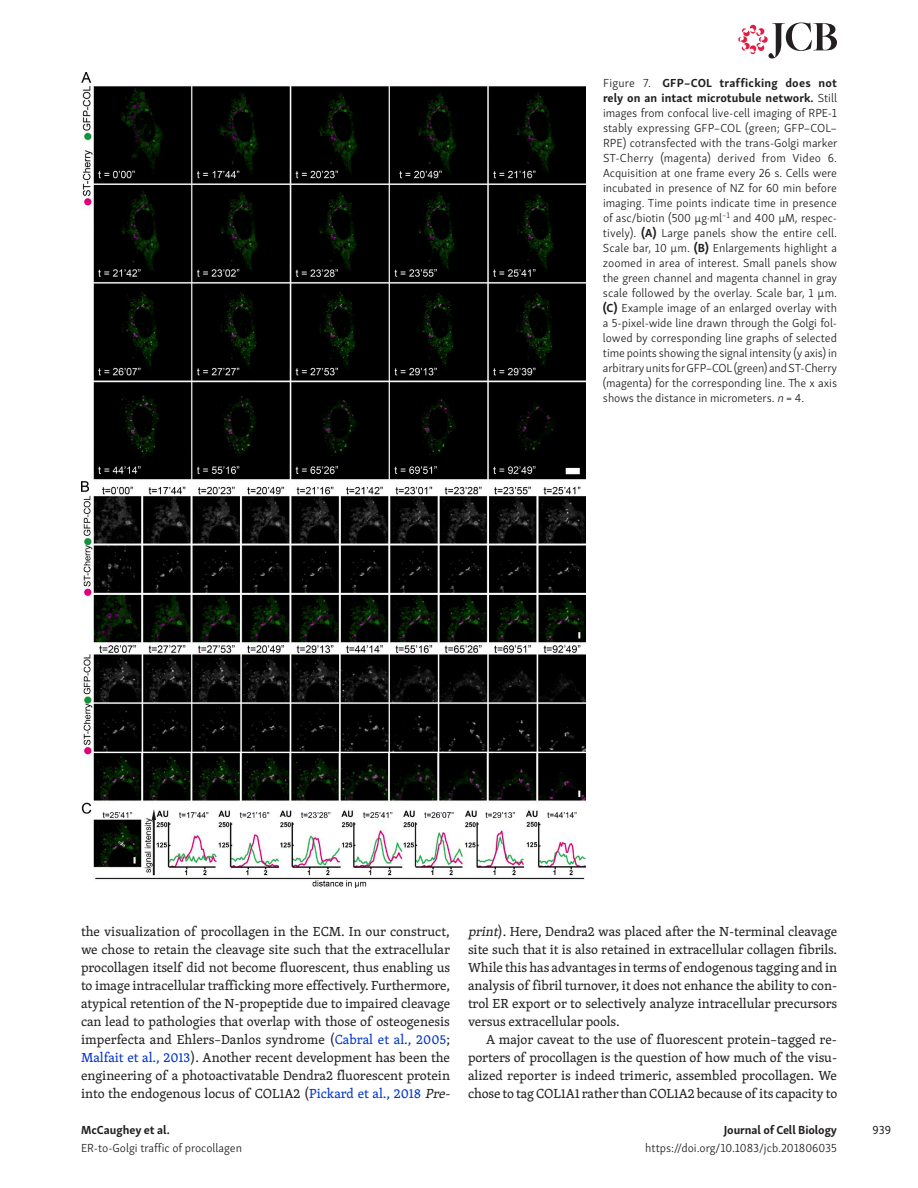
<style>
.page{position:relative;width:918px;height:1188px;background:#fff}
.page>*{position:absolute;margin:0;border:0;box-sizing:border-box;transform-origin:0 0}
.t1{font:13.5px/18px "Skolar PE";letter-spacing:-.005em;color:#231f20;text-align:justify}
.t2{font:300 12px/15px "Skolar Sans PE";letter-spacing:-.005em;color:#231f20;text-align:justify}
.t3{font:700 12px "Skolar Sans PE";letter-spacing:-.005em;color:#231f20}
.t4{font:12px "Skolar Sans PE";color:#231f20}
.s1{font-weight:700}
.s2{font-style:italic}
.s3{color:#0034c9}
</style>
<div class="page">
<svg style="left:738px;top:23px;width:99px;height:35px"></svg>
<img style="left:81px;top:72px;width:504px;height:816px">
<p class="t2" style="left:603px;top:75px;width:236px">Figure 7. <span class="s1">GFP–COL trafficking does not rely on an intact microtubule network.</span> Still images from confocal live-cell imaging of RPE-1 stably expressing GFP–COL (green; GFP–COL– RPE) cotransfected with the trans-Golgi marker ST-Cherry (magenta) derived from Video 6.<br>Acquisition at one frame every 26 s. Cells were incubated in presence of NZ for 60 min before imaging. Time points indicate time in presence of asc/biotin (500 µg·ml<sup>−1</sup> and 400 µM, respec&shy;tively). <span class="s1">(A)</span> Large panels show the entire cell.<br>Scale bar, 10 µm. <span class="s1">(B)</span> Enlargements highlight a zoomed in area of interest. Small panels show the green channel and magenta channel in gray scale followed by the overlay. Scale bar, 1 µm. <span class="s1">(C)</span> Example image of an enlarged overlay with a 5-pixel-wide line drawn through the Golgi fol&shy;lowed by corresponding line graphs of selected time points showing the signal intensity (y axis) in arbitrary units for GFP–COL (green) and ST-Cherry (magenta) for the corresponding line. The x axis shows the distance in micrometers. <span class="s2">n</span> = 4.</p>
<p class="t1" style="left:81px;top:922px;width:374px;text-align:left">the visualization of procollagen in the ECM. In our construct, we chose to retain the cleavage site such that the extracellular procollagen itself did not become fluorescent, thus enabling us to image intracellular trafficking more effectively. Furthermore, atypical retention of the N-propeptide due to impaired cleavage can lead to pathologies that overlap with those of osteogenesis imperfecta and Ehlers–Danlos syndrome (<span class="s3">Cabral et al., 2005</span>; <span class="s3">Malfait et al., 2013</span>). Another recent development has been the engineering of a photoactivatable Dendra2 fluorescent protein into the endogenous locus of COL1A2 (<span class="s3">Pickard et al., 2018</span> <span class="s2">Pre-</span></p>
<p class="t1" style="left:468px;top:922px;width:371px"><span class="s2">print</span>). Here, Dendra2 was placed after the N-terminal cleavage site such that it is also retained in extracellular collagen fibrils.<br>While this has advantages in terms of endogenous tagging and in analysis of fibril turnover, it does not enhance the ability to con&shy;trol ER export or to selectively analyze intracellular precursors versus extracellular pools.</p>
<p class="t1" style="left:468px;top:1030px;width:371px;text-indent:18px">A major caveat to the use of fluorescent protein–tagged re&shy;porters of procollagen is the question of how much of the visu&shy;alized reporter is indeed trimeric, assembled procollagen. We chose to tag COL1A1 rather than COL1A2 because of its capacity to</p>
<p class="t3" style="left:81px;top:1120px;width:90px">McCaughey et al.</p>
<p class="t2" style="left:81px;top:1140px;width:163px">ER-to-Golgi traffic of procollagen</p>
<p class="t3" style="left:724px;top:1120px;width:115px">Journal of Cell Biology</p>
<p class="t2" style="left:645px;top:1140px;width:193px">https://doi.org/10.1083/jcb.201806035</p>
<p class="t4" style="left:872px;top:1121px;width:20px">939</p>
</div>
